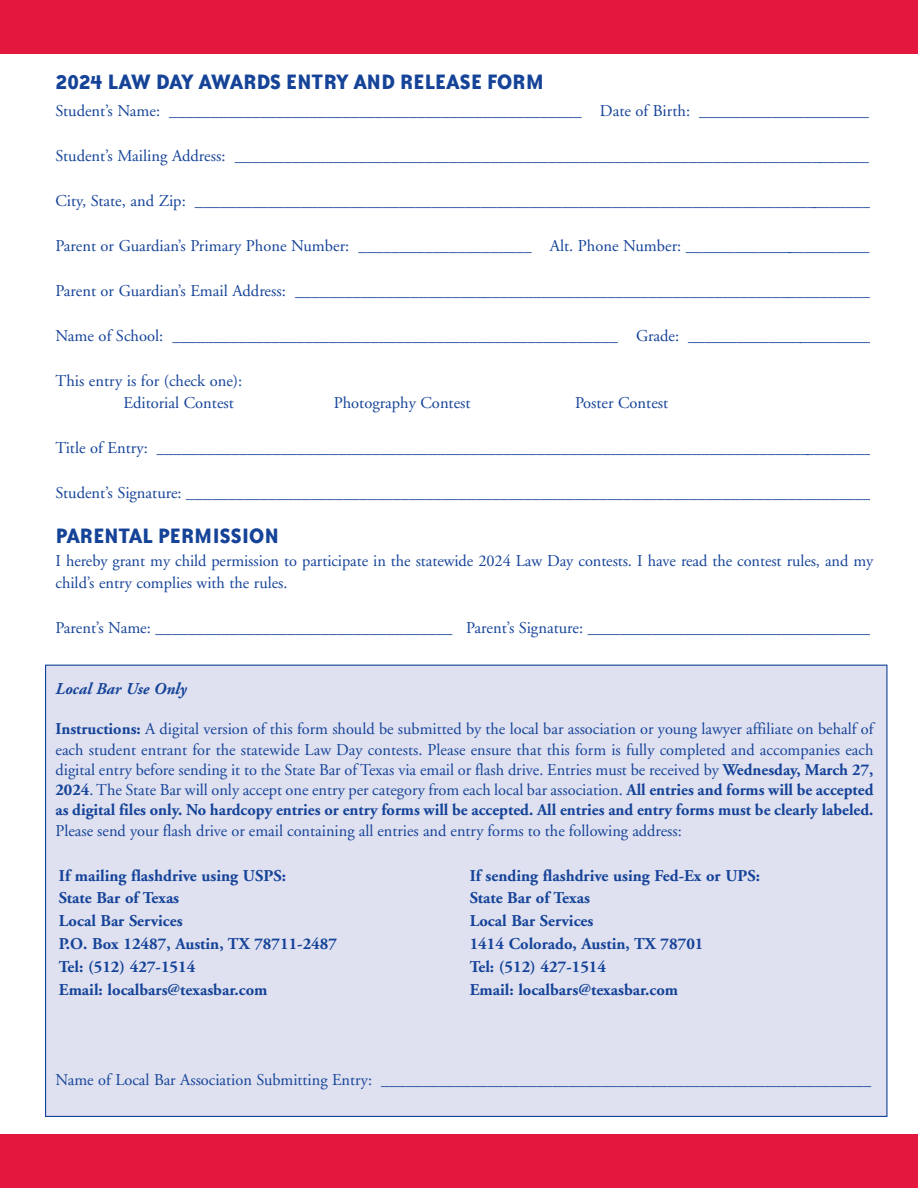
<style>
.page{position:relative;width:918px;height:1188px;background:#fff}
.page>*{position:absolute;margin:0;border:0;box-sizing:border-box;transform-origin:0 0}
.t1{font:700 24px "Bailey Sans ITC";letter-spacing:-.02em;color:#154398}
.t2{font:700 24px "Bailey Sans ITC";color:#154398}
.t3{font:16.5px/20.2px "Adobe Garamond";color:#154398}
.t4{font:700 16.5px "Adobe Garamond";color:#154398}
.t5{font:italic 700 16.5px "Adobe Garamond";color:#154398}
.s1{font-weight:700}
</style>
<div class="page">
<div style="left:46px;top:666px;width:840px;height:450px;background:#dfe1f0"></div>
<div style="left:0;top:1134px;width:918px;height:54px;background:#e4183e"></div>
<div style="left:0;top:0;width:918px;height:54px;background:#e4183e"></div>
<p class="t1" style="left:56px;top:73px;width:490px">2024 LAW DAY AWARDS ENTRY AND RELEASE FORM</p>
<p class="t3" style="left:56px;top:102px;width:815px">Student’s Name: __________________________________________________ Date of Birth: _____________________</p>
<p class="t3" style="left:56px;top:147px;width:815px">Student’s Mailing Address: _____________________________________________________________________________</p>
<p class="t3" style="left:56px;top:192px;width:816px">City, State, and Zip: ___________________________________________________________________________________</p>
<p class="t3" style="left:56px;top:237px;width:816px">Parent or Guardian’s Primary Phone Number: _____________________ Alt. Phone Number: _______________________</p>
<p class="t3" style="left:56px;top:282px;width:816px">Parent or Guardian’s Email Address: ______________________________________________________________________</p>
<p class="t3" style="left:56px;top:327px;width:818px">Name of School: ______________________________________________________ Grade: _______________________</p>
<p class="t3" style="left:56px;top:372px;width:188px">This entry is for (check one):</p>
<p class="t3" style="left:124px;top:394px;width:112px">Editorial Contest</p>
<p class="t3" style="left:334px;top:394px;width:138px">Photography Contest</p>
<p class="t3" style="left:575px;top:394px;width:95px">Poster Contest</p>
<p class="t3" style="left:56px;top:439px;width:818px">Title of Entry: _______________________________________________________________________________________</p>
<p class="t3" style="left:56px;top:484px;width:817px">Student’s Signature: ___________________________________________________________________________________</p>
<p class="t2" style="left:56px;top:528px;width:225px">PARENTAL PERMISSION</p>
<p class="t3" style="left:55px;top:551px;width:819px;line-height:22.5px">I hereby grant my child permission to participate in the statewide 2024 Law Day contests. I have read the contest rules, and my child’s entry complies with the rules.</p>
<p class="t3" style="left:56px;top:619px;width:817px">Parent’s Name: ____________________________________ Parent’s Signature: ___________________________________</p>
<p class="t5" style="left:55px;top:682px;width:133px">Local Bar Use Only</p>
<p class="t3" style="left:55px;top:720px;width:820px;text-align:justify"><span class="s1">Instructions:</span> A digital version of this form should be submitted by the local bar association or young lawyer affiliate on behalf of each student entrant for the statewide Law Day contests. Please ensure that this form is fully completed and accompanies each digital entry before sending it to the State Bar of Texas via email or flash drive. Entries must be received by <span class="s1">Wednesday, March 27, 2024</span>. The State Bar will only accept one entry per category from each local bar association. <span class="s1">All entries and forms will be accepted as digital files only. No hardcopy entries or entry forms will be accepted. All entries and entry forms must be clearly labeled.<br></span>Please send your flash drive or email containing all entries and entry forms to the following address:</p>
<p class="t4" style="left:59px;top:869px;width:228px">If mailing flashdrive using USPS:</p>
<p class="t4" style="left:59px;top:892px;width:122px">State Bar of Texas</p>
<p class="t4" style="left:59px;top:914px;width:125px">Local Bar Services</p>
<p class="t4" style="left:59px;top:937px;width:280px">P.O. Box 12487, Austin, TX 78711-2487</p>
<p class="t4" style="left:59px;top:960px;width:138px">Tel: (512) 427-1514</p>
<p class="t4" style="left:59px;top:983px;width:210px">Email: localbars@texasbar.com</p>
<p class="t4" style="left:470px;top:869px;width:292px">If sending flashdrive using Fed-Ex or UPS:</p>
<p class="t4" style="left:470px;top:892px;width:122px">State Bar of Texas</p>
<p class="t4" style="left:470px;top:914px;width:125px">Local Bar Services</p>
<p class="t4" style="left:470px;top:937px;width:235px">1414 Colorado, Austin, TX 78701</p>
<p class="t4" style="left:470px;top:960px;width:138px">Tel: (512) 427-1514</p>
<p class="t4" style="left:470px;top:983px;width:210px">Email: localbars@texasbar.com</p>
<p class="t3" style="left:55px;top:1071px;width:817px">Name of Local Bar Association Submitting Entry: ____________________________________________________________</p>
</div>
